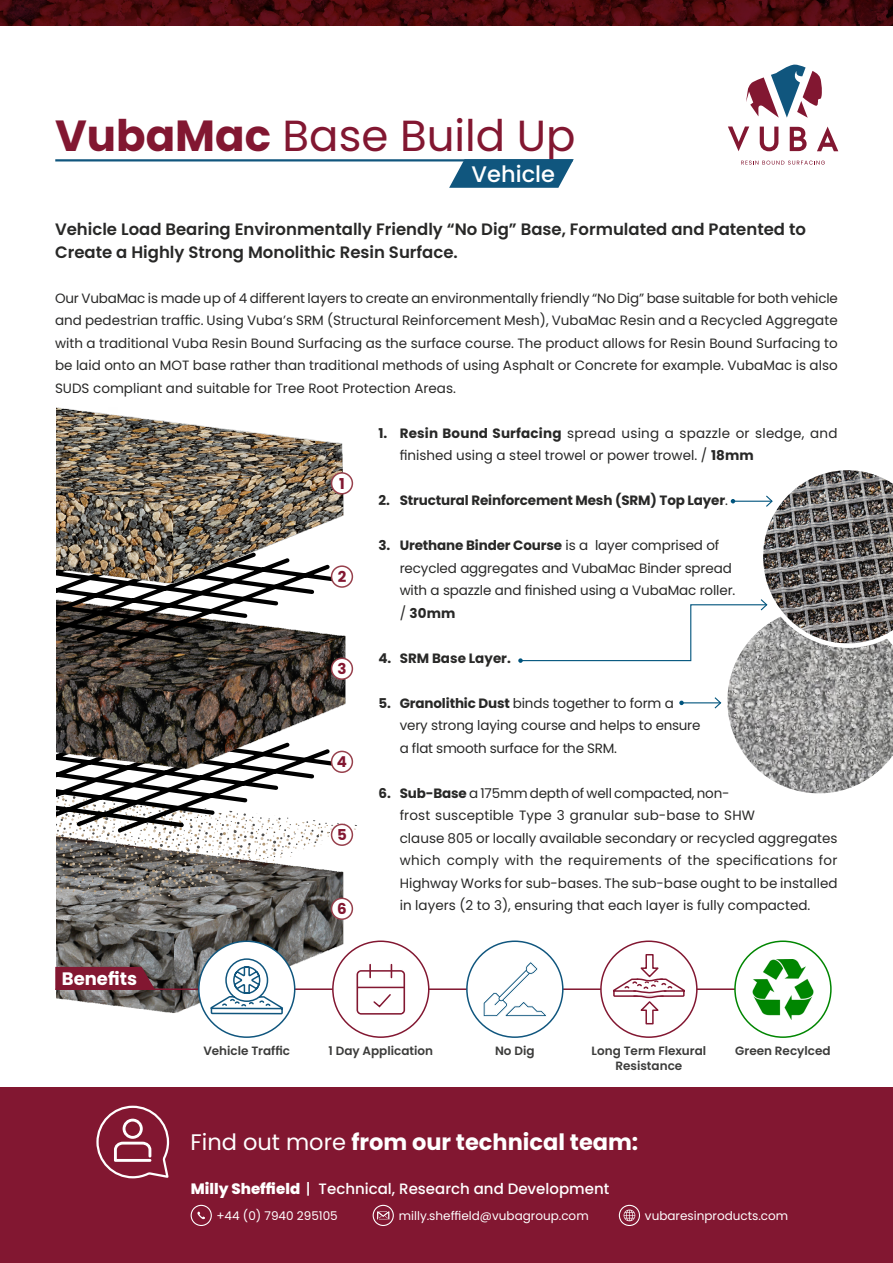
<style>
.page{position:relative;width:893px;height:1263px;background:#fff}
.page>*{position:absolute;margin:0;border:0;box-sizing:border-box;transform-origin:0 0}
.t1{font:43.5px "Poppins";color:#821731}
.t2{font:700 22.5px "Poppins";color:#fff}
.t3{font:500 22.5px "Poppins";color:#fff}
.t4{font:700 18px "Poppins";color:#fff}
.t5{font:600 16.5px/22.5px "Poppins";color:#282827}
.t6{font:500 15px "Poppins";color:#fff}
.t7{font:700 15px "Poppins";color:#821731}
.t8{font:13.5px/22.5px "Poppins";color:#282827}
.t9{font:700 13.5px "Poppins";letter-spacing:-.01em;color:#282827}
.t10{font:600 12px/15px "Poppins";color:#3c3c3b;text-align:center}
.t11{font:12px "Poppins";color:#fff}
.s1{font-weight:700}
.s2{font-weight:400}
.s3{font-weight:800}
</style>
<div class="page">
<img style="left:55px;top:899px;width:308px;height:121px">
<svg style="left:56px;top:777px;width:301px;height:122px"></svg>
<img style="left:56px;top:651px;width:298px;height:126px">
<svg style="left:56px;top:589px;width:290px;height:62px"></svg>
<img style="left:56px;top:407px;width:298px;height:182px">
<svg style="left:0;top:0;width:893px;height:26px;background:#4c0a0e"></svg>
<div style="left:332px;top:473px;width:20px;height:21px;background:#fff;border-radius:50%"></div>
<div style="left:331px;top:472px;width:22px;height:22px;border:2px solid #97404c;border-radius:50%"></div>
<div style="left:332px;top:566px;width:20px;height:21px;background:#fff;border-radius:50%"></div>
<div style="left:331px;top:565px;width:22px;height:23px;border:2px solid #97404c;border-radius:50%"></div>
<div style="left:332px;top:658px;width:20px;height:21px;background:#fff;border-radius:50%"></div>
<div style="left:331px;top:657px;width:22px;height:23px;border:2px solid #97404c;border-radius:50%"></div>
<div style="left:332px;top:751px;width:20px;height:21px;background:#fff;border-radius:50%"></div>
<div style="left:331px;top:751px;width:22px;height:22px;border:2px solid #97404c;border-radius:50%"></div>
<div style="left:332px;top:824px;width:20px;height:21px;background:#fff;border-radius:50%"></div>
<div style="left:331px;top:823px;width:22px;height:23px;border:2px solid #97404c;border-radius:50%"></div>
<div style="left:332px;top:898px;width:20px;height:21px;background:#fff;border-radius:50%"></div>
<div style="left:331px;top:897px;width:22px;height:23px;border:2px solid #97404c;border-radius:50%"></div>
<svg style="left:518px;top:470px;width:375px;height:324px"></svg>
<div style="left:0;top:1087px;width:893px;height:176px;background:#821731"></div>
<svg style="left:96px;top:1105px;width:74px;height:74px"></svg>
<svg style="left:373px;top:1205px;width:21px;height:21px"></svg>
<svg style="left:191px;top:1205px;width:21px;height:21px"></svg>
<svg style="left:619px;top:1205px;width:21px;height:21px"></svg>
<svg style="left:728px;top:127px;width:21px;height:24px"></svg>
<svg style="left:817px;top:127px;width:21px;height:24px"></svg>
<svg style="left:760px;top:127px;width:18px;height:24px"></svg>
<svg style="left:790px;top:127px;width:17px;height:24px"></svg>
<svg style="left:746px;top:65px;width:76px;height:53px"></svg>
<svg style="left:741px;top:161px;width:84px;height:4px"></svg>
<hr style="left:55px;top:159px;width:518px;height:2px;background:#10567e">
<svg style="left:449px;top:159px;width:125px;height:29px"></svg>
<svg style="left:55px;top:967px;width:100px;height:23px;background:#801d35"></svg>
<hr style="left:56px;top:988px;width:688px;height:2px;background:#821731">
<div style="left:199px;top:941px;width:96px;height:96px;background:#fff;border-radius:50%"></div>
<div style="left:198px;top:940px;width:97px;height:98px;border:2px solid #10567e;border-radius:50%"></div>
<svg style="left:210px;top:957px;width:74px;height:58px"></svg>
<div style="left:333px;top:941px;width:96px;height:96px;background:#fff;border-radius:50%"></div>
<div style="left:332px;top:940px;width:97px;height:98px;border:2px solid #821731;border-radius:50%"></div>
<div style="left:467px;top:941px;width:96px;height:96px;background:#fff;border-radius:50%"></div>
<div style="left:466px;top:940px;width:98px;height:98px;border:2px solid #10567e;border-radius:50%"></div>
<div style="left:601px;top:941px;width:96px;height:96px;background:#fff;border-radius:50%"></div>
<div style="left:600px;top:940px;width:98px;height:98px;border:2px solid #821731;border-radius:50%"></div>
<svg style="left:612px;top:953px;width:74px;height:72px"></svg>
<svg style="left:356px;top:963px;width:50px;height:52px"></svg>
<svg style="left:483px;top:961px;width:63px;height:56px"></svg>
<div style="left:735px;top:941px;width:96px;height:96px;background:#fff;border-radius:50%"></div>
<div style="left:734px;top:940px;width:98px;height:98px;border:2px solid #008601;border-radius:50%"></div>
<img style="left:752px;top:959px;width:62px;height:60px">
<h1 class="t1" style="left:55px;top:111px;width:522px"><span class="s1">VubaMac</span> Base Build Up</h1>
<h2 class="t3" style="left:472px;top:161px;width:85px">Vehicle</h2>
<p class="t5" style="left:55px;top:218px;width:752px">Vehicle Load Bearing Environmentally Friendly “No Dig” Base, Formulated and Patented to<br>Create a Highly Strong Monolithic Resin Surface.</p>
<p class="t8" style="left:55px;top:287px;width:784px;text-align:justify">Our VubaMac is made up of 4 different layers to create an environmentally friendly “No Dig” base suitable for both vehicle and pedestrian traffic. Using Vuba’s SRM (Structural Reinforcement Mesh), VubaMac Resin and a Recycled Aggregate with a traditional Vuba Resin Bound Surfacing as the surface course. The product allows for Resin Bound Surfacing to be laid onto an MOT base rather than traditional methods of using Asphalt or Concrete for example. VubaMac is also SUDS compliant and suitable for Tree Root Protection Areas.</p>
<h3 class="t4" style="left:62px;top:968px;width:77px">Benefits</h3>
<p class="t7" style="left:339px;top:475px;width:7px">1</p>
<p class="t7" style="left:338px;top:568px;width:10px">2</p>
<p class="t7" style="left:337px;top:660px;width:11px">3</p>
<p class="t7" style="left:337px;top:753px;width:12px">4</p>
<p class="t7" style="left:337px;top:826px;width:11px">5</p>
<p class="t7" style="left:337px;top:900px;width:11px">6</p>
<p class="t8" style="left:400px;top:422px;width:439px;text-indent:-21px"><span class="s1">1. Resin Bound Surfacing</span> spread using a spazzle or sledge, and finished using a steel trowel or power trowel. / <span class="s1">18mm</span></p>
<p class="t9" style="left:378px;top:493px;width:351px">2. Structural Reinforcement Mesh (SRM) Top Layer<span class="s2">.</span></p>
<p class="t8" style="left:400px;top:534px;width:337px;text-indent:-21px"><span class="s1">3. Urethane Binder Course</span> is a layer comprised of recycled aggregates and VubaMac Binder spread with a spazzle and finished using a VubaMac roller. / <span class="s1">30mm</span></p>
<p class="t9" style="left:378px;top:650px;width:134px">4. SRM Base Layer.</p>
<p class="t8" style="left:400px;top:692px;width:302px;text-indent:-21px"><span class="s1">5. Granolithic Dust</span> binds together to form a very strong laying course and helps to ensure a flat smooth surface for the SRM.</p>
<p class="t8" style="left:400px;top:782px;width:439px;text-indent:-21px"><span class="s1">6. Sub-Base</span> a 175mm depth of well compacted, non-<br>frost susceptible Type 3 granular sub-base to SHW<br>clause 805 or locally available secondary or recycled aggregates which comply with the requirements of the specifications for Highway Works for sub-bases. The sub-base ought to be installed in layers (2 to 3), ensuring that each layer is fully compacted.</p>
<p class="t10" style="left:203px;top:1043px;width:88px">Vehicle Traffic</p>
<p class="t10" style="left:329px;top:1043px;width:106px">1 Day Application</p>
<p class="t10" style="left:495px;top:1043px;width:41px">No Dig</p>
<p class="t10" style="left:592px;top:1043px;width:116px">Long Term Flexural<br>Resistance</p>
<p class="t10" style="left:735px;top:1043px;width:97px">Green Recylced</p>
<h2 class="t2" style="left:191px;top:1129px;width:449px"><span class="s2">Find out more</span> from our technical team:</h2>
<p class="t6" style="left:191px;top:1180px;width:420px"><span class="s3">Milly Sheffield</span> | Technical, Research and Development</p>
<p class="t11" style="left:216px;top:1208px;width:123px">+44 (0) 7940 295105</p>
<p class="t11" style="left:399px;top:1208px;width:191px">milly.sheffield@vubagroup.com</p>
<p class="t11" style="left:645px;top:1208px;width:145px">vubaresinproducts.com</p>
</div>
